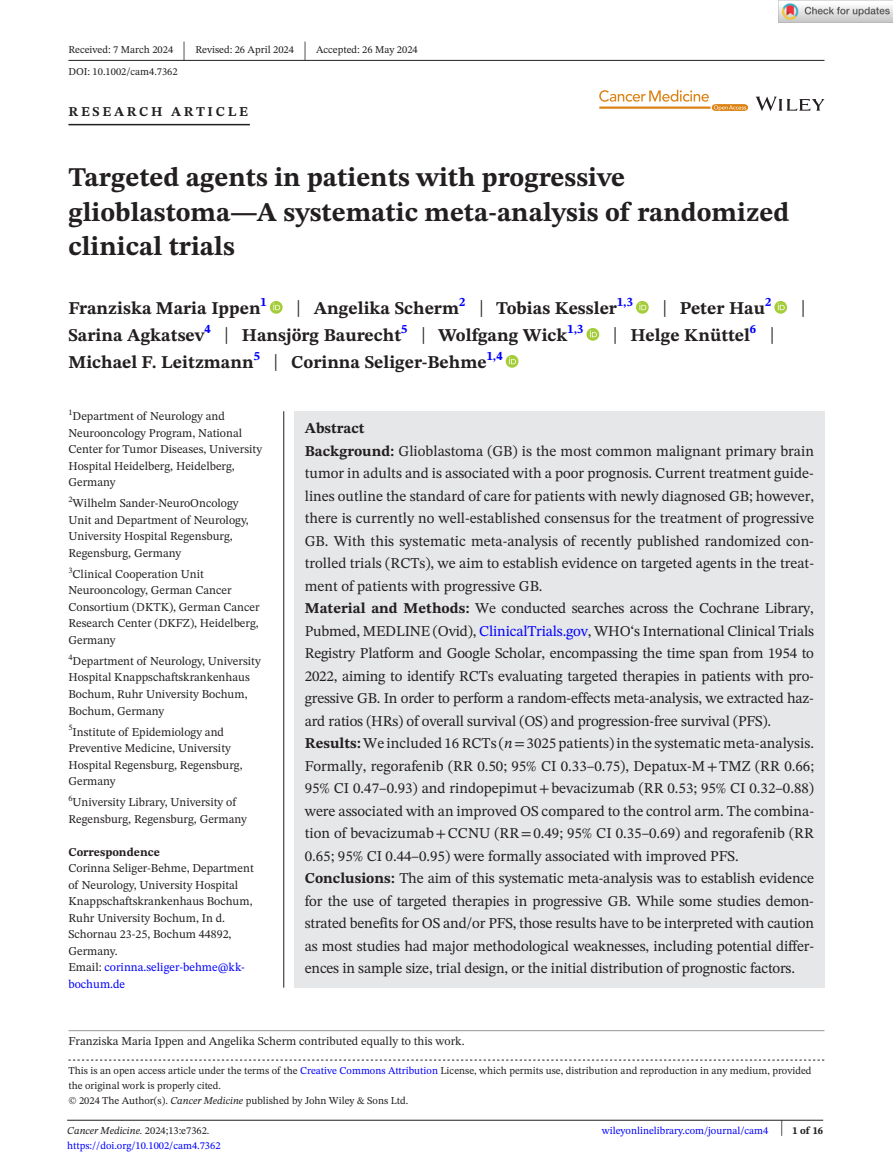
<style>
.page{position:relative;width:893px;height:1174px;background:#fff}
.page>*{position:absolute;margin:0;border:0;box-sizing:border-box;transform-origin:0 0}
.t1{font:700 27px/34.5px "STIX Two Text";color:#231f20}
.t2{font:25.65px "STIX Two Text";color:#231f20;scale:.49 1}
.t3{font:23.4px "STIX Two Text";color:#231f20;scale:.77 1}
.t4{font:700 18px "STIX Two Text";color:#231f20}
.t5{font:15px/22.5px "STIX Two Text";color:#231f20}
.t6{font:700 13.5px "STIX Two Text";letter-spacing:.2em;color:#231f20}
.t7{font:12px/16.5px "STIX Two Text";color:#231f20}
.t8{font:700 12px "STIX Two Text";color:#231f20}
.t9{font:10.5px/15px "STIX Two Text";color:#231f20}
.t10{font:10.5px "STIX Two Text";color:#00f}
.t11{font:italic 10.5px "STIX Two Text";color:#231f20}
.t12{font:700 10.5px "STIX Two Text";color:#231f20}
.t13{font:8.4px "STIX Two Text";color:#231f20}
.s1{font-weight:400;font-size:23.4px}
.s2{color:#00f}
.s3{font-weight:700}
.s4{font-style:italic}
.s5{font-family:"STIX"}
.s6{font-style:normal}
.s7{font-weight:400;font-size:22.2px}
</style>
<div class="page">
<hr style="left:67px;top:1119px;width:756px;height:1px;background:#231f20">
<svg style="left:756px;top:97px;width:68px;height:14px"></svg>
<svg style="left:599px;top:90px;width:149px;height:21px"></svg>
<hr style="left:68px;top:60px;width:756px;height:1px;background:#231f20">
<hr style="left:68px;top:124px;width:182px;height:1px;background:#231f20">
<svg style="left:270px;top:301px;width:13px;height:13px"></svg>
<svg style="left:273px;top:303px;width:7px;height:7px"></svg>
<svg style="left:636px;top:301px;width:13px;height:13px"></svg>
<svg style="left:639px;top:303px;width:7px;height:7px"></svg>
<svg style="left:774px;top:301px;width:13px;height:13px"></svg>
<svg style="left:778px;top:303px;width:7px;height:7px"></svg>
<svg style="left:586px;top:328px;width:13px;height:13px"></svg>
<svg style="left:590px;top:330px;width:7px;height:7px"></svg>
<svg style="left:506px;top:355px;width:12px;height:13px"></svg>
<svg style="left:509px;top:357px;width:7px;height:7px"></svg>
<div style="left:294px;top:411px;width:530px;height:576px;background:#e6e7e9"></div>
<hr style="left:283px;top:411px;width:1px;height:576px;background:#231f20">
<svg style="left:68px;top:1059px;width:756px;height:1px"></svg>
<hr style="left:68px;top:1030px;width:756px;height:1px;background:#939598">
<img style="left:779px;top:0;width:114px;height:23px">
<p class="t9" style="left:68px;top:42px;width:106px">Received: 7 March 2024</p>
<h2 class="t2" style="left:183px;top:32px;width:8px">|</h2>
<p class="t9" style="left:195px;top:42px;width:100px">Revised: 26 April 2024</p>
<h2 class="t2" style="left:303px;top:32px;width:8px">|</h2>
<p class="t9" style="left:316px;top:42px;width:103px">Accepted: 26 May 2024</p>
<p class="t9" style="left:68px;top:64px;width:111px">DOI: 10.1002/cam4.7362</p>
<p class="t6" style="left:68px;top:101px;width:181px">RESEARCH ARTICLE</p>
<h1 class="t1" style="left:68px;top:161px;width:722px">Targeted agents in patients with progressive glioblastoma—A systematic meta-analysis of randomized clinical trials</h1>
<p class="t4" style="left:68px;top:295px;width:200px">Franziska Maria Ippen<sup>1</sup></p>
<p class="t4" style="left:296px;top:295px;width:338px"><span class="s1">|</span> Angelika Scherm<sup>2</sup> <span class="s1">|</span> Tobias Kessler<sup>1,3</sup></p>
<p class="t4" style="left:662px;top:295px;width:110px"><span class="s1">|</span> Peter Hau<sup>2</sup></p>
<h3 class="t3" style="left:801px;top:291px;width:8px">|</h3>
<p class="t4" style="left:68px;top:322px;width:516px">Sarina Agkatsev<sup>4</sup> <span class="s1">|</span> Hansjörg Baurecht<sup>5</sup> <span class="s1">|</span> Wolfgang Wick<sup>1,3</sup></p>
<p class="t4" style="left:613px;top:322px;width:163px"><span class="s1">|</span> Helge Knüttel<sup>6</sup> <span class="s1">|</span></p>
<p class="t4" style="left:68px;top:349px;width:436px">Michael F. Leitzmann<sup>5</sup> <span class="s1">|</span> Corinna Seliger-Behme<sup>1,4</sup></p>
<p class="t7" style="left:68px;top:408px;width:195px"><sup>1</sup>Department of Neurology and<br>Neurooncology Program, National<br>Center for Tumor Diseases, University<br>Hospital Heidelberg, Heidelberg,<br>Germany</p>
<p class="t7" style="left:68px;top:495px;width:182px"><sup>2</sup>Wilhelm Sander-NeuroOncology<br>Unit and Department of Neurology,<br>University Hospital Regensburg,<br>Regensburg, Germany</p>
<p class="t7" style="left:68px;top:565px;width:193px"><sup>3</sup>Clinical Cooperation Unit<br>Neurooncology, German Cancer<br>Consortium (DKTK), German Cancer<br>Research Center (DKFZ), Heidelberg,<br>Germany</p>
<p class="t7" style="left:68px;top:652px;width:194px"><sup>4</sup>Department of Neurology, University<br>Hospital Knappschaftskrankenhaus<br>Bochum, Ruhr University Bochum,<br>Bochum, Germany</p>
<p class="t7" style="left:68px;top:723px;width:176px"><sup>5</sup>Institute of Epidemiology and<br>Preventive Medicine, University<br>Hospital Regensburg, Regensburg,<br>Germany</p>
<p class="t13" style="left:68px;top:792px;width:6px">6</p>
<p class="t7" style="left:68px;top:793px;width:180px;text-align:center">University Library, University of<br>Regensburg, Regensburg, Germany</p>
<p class="t8" style="left:68px;top:843px;width:93px">Correspondence</p>
<p class="t7" style="left:68px;top:859px;width:187px">Corinna Seliger-Behme, Department of Neurology, University Hospital<br>Knappschaftskrankenhaus Bochum,<br>Ruhr University Bochum, In d.<br>Schornau 23-25, Bochum 44892,<br>Germany.<br>Email: <span class="s2">corinna.seliger-behme@kk&shy;bochum.de</span></p>
<p class="t5" style="left:305px;top:417px;width:511px"><span class="s3">Abstract<br>Background:</span> Glioblastoma (GB) is the most common malignant primary brain tumor in adults and is associated with a poor prognosis. Current treatment guide&shy;lines outline the standard of care for patients with newly diagnosed GB; however, there is currently no well-established consensus for the treatment of progressive GB. With this systematic meta-analysis of recently published randomized con&shy;trolled trials (RCTs), we aim to establish evidence on targeted agents in the treat&shy;ment of patients with progressive GB.<br><span class="s3">Material and Methods:</span> We conducted searches across the Cochrane Library, Pubmed, MEDLINE (Ovid), <span class="s2">ClinicalTrials.gov</span>, WHO‘s International Clinical Trials Registry Platform and Google Scholar, encompassing the time span from 1954 to 2022, aiming to identify RCTs evaluating targeted therapies in patients with pro&shy;gressive GB. In order to perform a random-effects meta-analysis, we extracted haz&shy;ard ratios (HRs) of overall survival (OS) and progression-free survival (PFS).<br><span class="s3">Results:</span> We included 16 RCTs (<span class="s4">n</span><span class="s5">=</span>3025 patients) in the systematic meta-analysis.<br>Formally, regorafenib (RR 0.50; 95% CI 0.33–0.75), Depatux-M<span class="s5">+</span>TMZ (RR 0.66; 95% CI 0.47–0.93) and rindopepimut<span class="s5">+</span>bevacizumab (RR 0.53; 95% CI 0.32–0.88) were associated with an improved OS compared to the control arm. The combina&shy;tion of bevacizumab<span class="s5">+</span>CCNU (RR<span class="s5">=</span>0.49; 95% CI 0.35–0.69) and regorafenib (RR 0.65; 95% CI 0.44–0.95) were formally associated with improved PFS.<br><span class="s3">Conclusions:</span> The aim of this systematic meta-analysis was to establish evidence for the use of targeted therapies in progressive GB. While some studies demon&shy;strated benefits for OS and/or PFS, those results have to be interpreted with caution as most studies had major methodological weaknesses, including potential differ&shy;ences in sample size, trial design, or the initial distribution of prognostic factors.</p>
<p class="t7" style="left:68px;top:1032px;width:398px">Franziska Maria Ippen and Angelika Scherm contributed equally to this work.</p>
<p class="t9" style="left:68px;top:1063px;width:745px">This is an open access article under the terms of the <span class="s2">Creative Commons Attribution</span> License, which permits use, distribution and reproduction in any medium, provided the original work is properly cited.<br>© 2024 The Author(s). <span class="s4">Cancer Medicine</span> published by John Wiley &amp; Sons Ltd.</p>
<p class="t11" style="left:67px;top:1123px;width:144px">Cancer Medicine. <span class="s6">2024;13:e7362.</span></p>
<p class="t12" style="left:780px;top:1123px;width:45px"><span class="s7">|</span> 1 of 16</p>
<p class="t10" style="left:67px;top:1138px;width:155px">https://doi.org/10.1002/cam4.7362</p>
<p class="t10" style="left:602px;top:1123px;width:168px">wileyonlinelibrary.com/journal/cam4</p>
</div>
